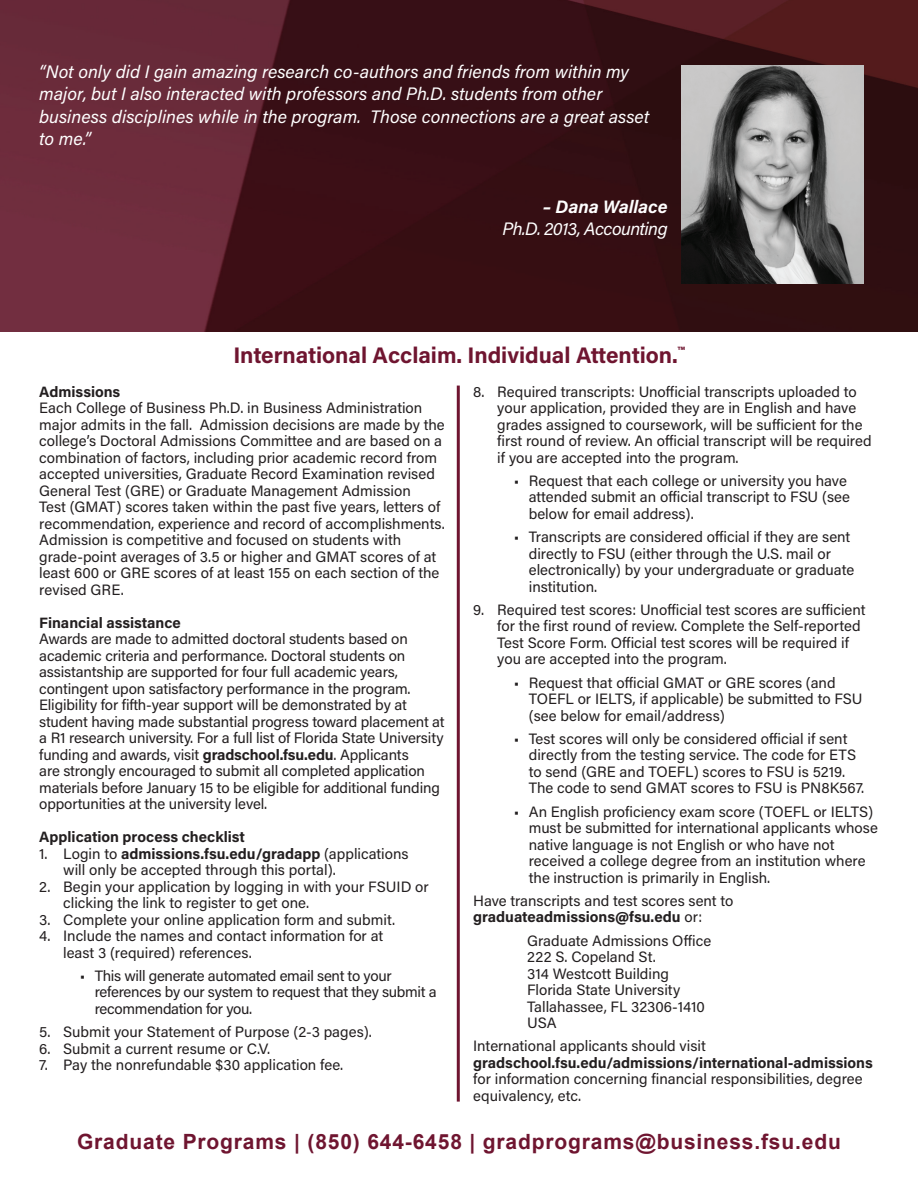
<style>
.page{position:relative;width:918px;height:1188px;background:#fff}
.page>*{position:absolute;margin:0;border:0;box-sizing:border-box;transform-origin:0 0}
.t1{font:700 22.5px "Acumin Pro";color:#6f1530}
.t2{font:700 21px "Arial";letter-spacing:.04em;color:#6f1530}
.t3{font:italic 18px/22.5px "Acumin Pro";color:#fff}
.t4{font:italic 18px "Acumin Pro";letter-spacing:-.03em;color:#fff}
.t5{font:italic 700 18px "Acumin Pro";color:#fff}
.t6{font:15px/16.5px "Acumin Pro";color:#231f20}
.t7{font:700 15px "Acumin Pro";color:#231f20}
.t8{font:15px/16.5px "Acumin Pro";letter-spacing:-.02em;color:#231f20}
.s1{font-weight:700}
</style>
<div class="page">
<img style="left:0;top:0;width:918px;height:331px">
<img style="left:681px;top:65px;width:183px;height:219px">
<hr style="left:457px;top:386px;width:3px;height:716px;background:#6f1530">
<p class="t3" style="left:39px;top:59px;width:612px">“Not only did I gain amazing research co-authors and friends from within my major, but I also interacted with professors and Ph.D. students from other business disciplines while in the program. Those connections are a great asset to me.”</p>
<p class="t5" style="left:543px;top:194px;width:126px">– Dana Wallace</p>
<p class="t4" style="left:502px;top:216px;width:167px">Ph.D. 2013, Accounting</p>
<h1 class="t1" style="left:234px;top:340px;width:452px">International Acclaim. Individual Attention.<sup>™</sup></h1>
<p class="t7" style="left:39px;top:381px;width:83px">Admissions</p>
<p class="t6" style="left:39px;top:399px;width:407px">Each College of Business Ph.D. in Business Administration major admits in the fall. Admission decisions are made by the college’s Doctoral Admissions Committee and are based on a combination of factors, including prior academic record from accepted universities, Graduate Record Examination revised General Test (GRE) or Graduate Management Admission<br>Test (GMAT) scores taken within the past five years, letters of recommendation, experience and record of accomplishments.<br>Admission is competitive and focused on students with grade-point averages of 3.5 or higher and GMAT scores of at least 600 or GRE scores of at least 155 on each section of the revised GRE.</p>
<p class="t7" style="left:39px;top:612px;width:143px">Financial assistance</p>
<p class="t6" style="left:39px;top:630px;width:407px">Awards are made to admitted doctoral students based on academic criteria and performance. Doctoral students on assistantship are supported for four full academic years, contingent upon satisfactory performance in the program.<br>Eligibility for fifth-year support will be demonstrated by at student having made substantial progress toward placement at a R1 research university. For a full list of Florida State University funding and awards, visit <span class="s1">gradschool.fsu.edu</span>. Applicants<br>are strongly encouraged to submit all completed application materials before January 15 to be eligible for additional funding opportunities at the university level.</p>
<p class="t7" style="left:39px;top:826px;width:207px">Application process checklist</p>
<p class="t6" style="left:63px;top:844px;width:347px;text-indent:-24px">1. Login to <span class="s1">admissions.fsu.edu/gradapp</span> (applications will only be accepted through this portal).</p>
<p class="t6" style="left:63px;top:877px;width:367px;text-indent:-24px">2. Begin your application by logging in with your FSUID or clicking the link to register to get one.</p>
<p class="t6" style="left:39px;top:910px;width:357px">3. Complete your online application form and submit.</p>
<p class="t6" style="left:63px;top:927px;width:322px;text-indent:-24px">4. Include the names and contact information for at least 3 (required) references.</p>
<p class="t8" style="left:95px;top:967px;width:343px;text-indent:-15px">• This will generate automated email sent to your references by our system to request that they submit a recommendation for you.</p>
<p class="t6" style="left:39px;top:1023px;width:334px">5. Submit your Statement of Purpose (2-3 pages).</p>
<p class="t6" style="left:39px;top:1039px;width:233px">6. Submit a current resume or C.V.</p>
<p class="t6" style="left:39px;top:1056px;width:306px">7. Pay the nonrefundable $30 application fee.</p>
<p class="t6" style="left:497px;top:382px;width:376px;text-indent:-24px">8. Required transcripts: Unofficial transcripts uploaded to your application, provided they are in English and have grades assigned to coursework, will be sufficient for the first round of review. An official transcript will be required if you are accepted into the program.</p>
<p class="t6" style="left:529px;top:472px;width:323px;text-indent:-15px">• Request that each college or university you have attended submit an official transcript to FSU (see below for email address).</p>
<p class="t6" style="left:529px;top:528px;width:327px;text-indent:-15px">• Transcripts are considered official if they are sent directly to FSU (either through the U.S. mail or electronically) by your undergraduate or graduate institution.</p>
<p class="t6" style="left:497px;top:601px;width:370px;text-indent:-24px">9. Required test scores: Unofficial test scores are sufficient for the first round of review. Complete the Self-reported Test Score Form. Official test scores will be required if you are accepted into the program.</p>
<p class="t6" style="left:529px;top:673px;width:335px;text-indent:-15px">• Request that official GMAT or GRE scores (and<br>TOEFL or IELTS, if applicable) be submitted to FSU (see below for email/address)</p>
<p class="t6" style="left:529px;top:730px;width:337px;text-indent:-15px">• Test scores will only be considered official if sent directly from the testing service. The code for ETS to send (GRE and TOEFL) scores to FSU is 5219.<br>The code to send GMAT scores to FSU is PN8K567.</p>
<p class="t6" style="left:529px;top:802px;width:351px;text-indent:-15px">• An English proficiency exam score (TOEFL or IELTS) must be submitted for international applicants whose native language is not English or who have not received a college degree from an institution where the instruction is primarily in English.</p>
<p class="t6" style="left:473px;top:892px;width:262px">Have transcripts and test scores sent to <span class="s1">graduateadmissions@fsu.edu</span> or:</p>
<p class="t6" style="left:527px;top:931px;width:185px">Graduate Admissions Office<br>222 S. Copeland St.<br>314 Westcott Building<br>Florida State University<br>Tallahassee, FL 32306-1410<br>USA</p>
<p class="t6" style="left:473px;top:1037px;width:234px">International applicants should visit</p>
<p class="t7" style="left:473px;top:1052px;width:401px">gradschool.fsu.edu/admissions/international-admissions</p>
<p class="t6" style="left:473px;top:1070px;width:391px">for information concerning financial responsibilities, degree equivalency, etc.</p>
<h2 class="t2" style="left:77px;top:1128px;width:765px">Graduate Programs | (850) 644-6458 | gradprograms@business.fsu.edu</h2>
</div>
